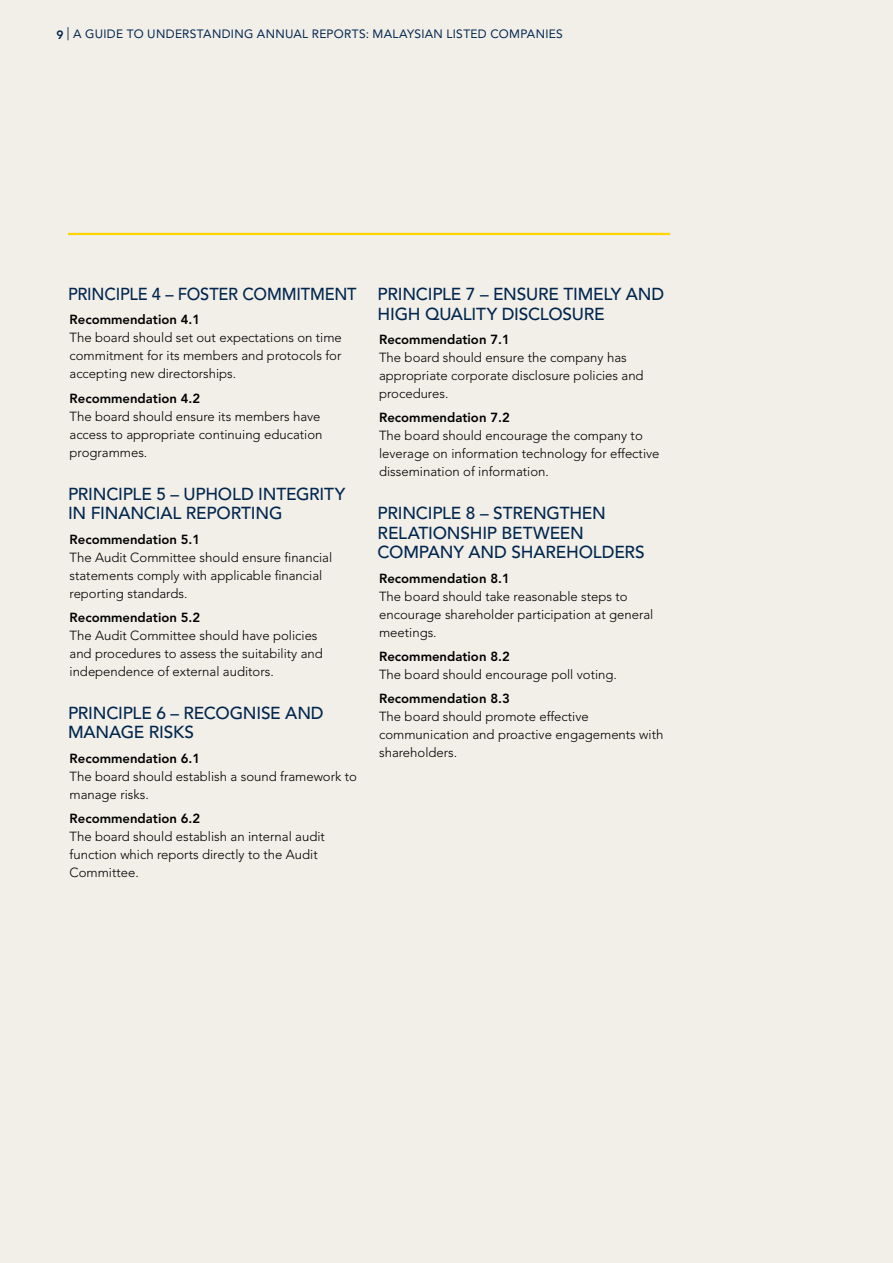
<style>
.page{position:relative;width:893px;height:1263px;background:#f2eee8}
.page>*{position:absolute;margin:0;border:0;box-sizing:border-box;transform-origin:0 0}
.t1{font:500 17.25px/19.5px "Avenir LT Std";letter-spacing:-.015em;color:#00264e}
.t2{font:500 17.25px "Avenir LT Std";letter-spacing:-.015em;color:#00264e;scale:.95 1}
.t3{font:300 13.2px/18px "Avenir LT Std";color:#000}
.t4{font:800 13.2px "Avenir LT Std";color:#000}
.t5{font:12px "Avenir LT Std";letter-spacing:.025em;color:#00264e}
.s1{font-weight:800}
.s2{font-size:13.2px}
</style>
<div class="page">
<hr style="left:68px;top:233px;width:602px;height:2px;background:#ffd400">
<p class="t5" style="left:56px;top:27px;width:508px"><span class="s1">9</span> <span class="s2">|</span> A GUIDE TO UNDERSTANDING ANNUAL REPORTS: MALAYSIAN LISTED COMPANIES</p>
<h1 class="t2" style="left:68px;top:284px;width:305px">PRINCIPLE 4 – FOSTER COMMITMENT</h1>
<p class="t4" style="left:70px;top:312px;width:132px">Recommendation 4.1</p>
<p class="t3" style="left:70px;top:329px;width:274px;text-align:justify">The board should set out expectations on time commitment for its members and protocols for accepting new directorships.</p>
<p class="t4" style="left:70px;top:390px;width:132px">Recommendation 4.2</p>
<p class="t3" style="left:70px;top:407px;width:254px">The board should ensure its members have access to appropriate continuing education programmes.</p>
<h1 class="t1" style="left:68px;top:484px;width:279px">PRINCIPLE 5 – UPHOLD INTEGRITY<br>IN FINANCIAL REPORTING</h1>
<p class="t4" style="left:70px;top:531px;width:132px">Recommendation 5.1</p>
<p class="t3" style="left:70px;top:548px;width:264px">The Audit Committee should ensure financial statements comply with applicable financial reporting standards.</p>
<p class="t4" style="left:70px;top:610px;width:132px">Recommendation 5.2</p>
<p class="t3" style="left:70px;top:626px;width:255px">The Audit Committee should have policies and procedures to assess the suitability and independence of external auditors.</p>
<h1 class="t1" style="left:68px;top:704px;width:257px">PRINCIPLE 6 – RECOGNISE AND<br>MANAGE RISKS</h1>
<p class="t4" style="left:70px;top:750px;width:132px">Recommendation 6.1</p>
<p class="t3" style="left:70px;top:767px;width:289px">The board should establish a sound framework to manage risks.</p>
<p class="t4" style="left:70px;top:811px;width:132px">Recommendation 6.2</p>
<p class="t3" style="left:70px;top:828px;width:257px">The board should establish an internal audit function which reports directly to the Audit<br>Committee.</p>
<h1 class="t1" style="left:378px;top:285px;width:288px">PRINCIPLE 7 – ENSURE TIMELY AND<br>HIGH QUALITY DISCLOSURE</h1>
<p class="t4" style="left:379px;top:332px;width:132px">Recommendation 7.1</p>
<p class="t3" style="left:379px;top:348px;width:266px">The board should ensure the company has appropriate corporate disclosure policies and procedures.</p>
<p class="t4" style="left:379px;top:410px;width:132px">Recommendation 7.2</p>
<p class="t3" style="left:379px;top:427px;width:282px">The board should encourage the company to leverage on information technology for effective dissemination of information.</p>
<h1 class="t1" style="left:378px;top:504px;width:268px">PRINCIPLE 8 – STRENGTHEN<br>RELATIONSHIP BETWEEN<br>COMPANY AND SHAREHOLDERS</h1>
<p class="t4" style="left:379px;top:570px;width:132px">Recommendation 8.1</p>
<p class="t3" style="left:379px;top:587px;width:276px">The board should take reasonable steps to encourage shareholder participation at general meetings.</p>
<p class="t4" style="left:379px;top:649px;width:132px">Recommendation 8.2</p>
<p class="t3" style="left:379px;top:665px;width:239px">The board should encourage poll voting.</p>
<p class="t4" style="left:379px;top:691px;width:132px">Recommendation 8.3</p>
<p class="t3" style="left:379px;top:708px;width:286px">The board should promote effective communication and proactive engagements with shareholders.</p>
</div>
